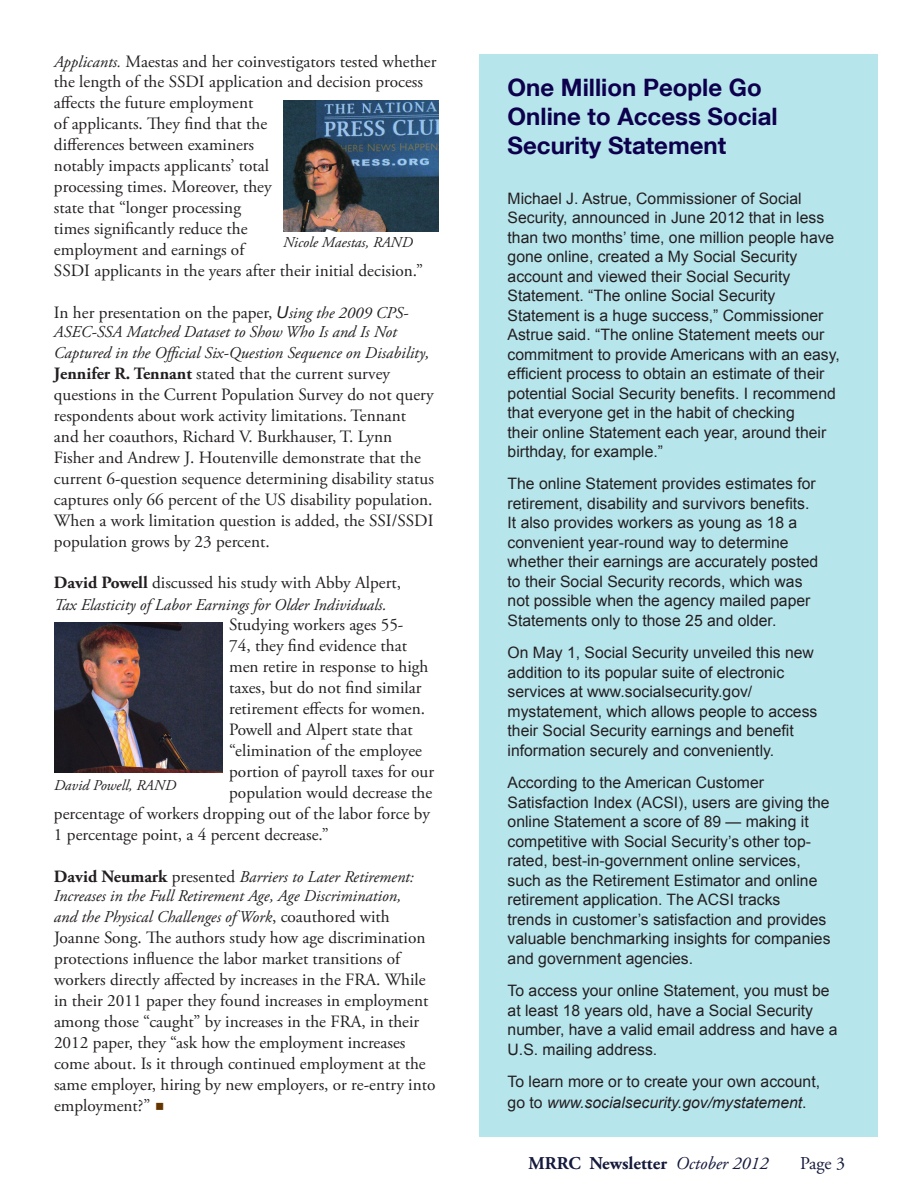
<style>
.page{position:relative;width:918px;height:1188px;background:#fff}
.page>*{position:absolute;margin:0;border:0;box-sizing:border-box;transform-origin:0 0}
.t1{font:700 24px/28.8px "Helvetica Neue LT Com";color:#0d004c}
.t2{font:700 18px "Adobe Garamond Pro";color:#15193c}
.t3{font:18px "Adobe Garamond Pro";color:#15193c}
.Body_Text__Adobe_Gar{font:17.25px/21px "Adobe Garamond Pro";color:#231f20}
.Body_Text__Adobe_Gar-2{font:italic 16.5px/21px "Adobe Garamond Pro";color:#231f20}
.t4{font:15.75px/19.5px "Arial";color:#231f20}
.t5{font:italic 15px "Adobe Garamond Pro";color:#231f20}
.s1{font-style:italic;font-size:16.5px}
.s2{font-family:"Helvetica Neue LT Com";font-style:italic;font-size:16.5px}
.s3{font-size:17.25px}
.s4{font-weight:700}
.s5{font-weight:700;font-style:normal;font-size:17.25px}
.s6{font-style:normal;font-size:17.25px}
.s7{color:#653500}
.s8{font-style:italic}
.s9{font-weight:400;font-style:italic}
</style>
<div class="page">
<div style="left:479px;top:54px;width:399px;height:1083px;background:#b7e5ec"></div>
<img style="left:54px;top:622px;width:168px;height:151px">
<img style="left:283px;top:100px;width:156px;height:131px">
<p class="Body_Text__Adobe_Gar" style="left:54px;top:51px;width:384px"><span class="s1">Applicants.</span> Maestas and her coinvestigators tested whether the length of the SSDI application and decision process affects the future employment<br>of applicants. They find that the<br>differences between examiners<br>notably impacts applicants’ total<br>processing times. Moreover, they<br>state that “longer processing<br>times significantly reduce the<br>employment and earnings of<br>SSDI applicants in the years after their initial decision.”</p>
<p class="Body_Text__Adobe_Gar" style="left:54px;top:302px;width:356px">In her presentation on the paper, <span class="s2">U</span><span class="s1">sing the 2009 CPS-</span></p>
<p class="Body_Text__Adobe_Gar-2" style="left:54px;top:322px;width:377px">ASEC-SSA Matched Dataset to Show Who Is and Is Not<br>Captured in the Official Six-Question Sequence on Disability<span class="s3">,</span></p>
<p class="Body_Text__Adobe_Gar" style="left:54px;top:364px;width:381px"><span class="s4">Jennifer R. Tennant</span> stated that the current survey questions in the Current Population Survey do not query respondents about work activity limitations. Tennant and her coauthors, Richard V. Burkhauser, T. Lynn Fisher and Andrew J. Houtenville demonstrate that the current 6-question sequence determining disability status captures only 66 percent of the US disability population.<br>When a work limitation question is added, the SSI/SSDI population grows by 23 percent.</p>
<p class="Body_Text__Adobe_Gar" style="left:54px;top:573px;width:349px"><span class="s4">David Powell</span> discussed his study with Abby Alpert,</p>
<p class="Body_Text__Adobe_Gar-2" style="left:54px;top:594px;width:334px">Tax Elasticity of Labor Earnings for Older Individuals<span class="s3">.</span></p>
<p class="Body_Text__Adobe_Gar" style="left:229px;top:615px;width:176px">Studying workers ages 55-</p>
<p class="Body_Text__Adobe_Gar" style="left:229px;top:636px;width:179px">74, they find evidence that</p>
<p class="Body_Text__Adobe_Gar" style="left:229px;top:657px;width:201px">men retire in response to high</p>
<p class="Body_Text__Adobe_Gar" style="left:229px;top:678px;width:194px">taxes, but do not find similar</p>
<p class="Body_Text__Adobe_Gar" style="left:229px;top:699px;width:197px">retirement effects for women.</p>
<p class="Body_Text__Adobe_Gar" style="left:229px;top:720px;width:185px">Powell and Alpert state that</p>
<p class="Body_Text__Adobe_Gar" style="left:229px;top:741px;width:194px">“elimination of the employee</p>
<p class="Body_Text__Adobe_Gar" style="left:229px;top:762px;width:206px">portion of payroll taxes for our</p>
<p class="Body_Text__Adobe_Gar" style="left:229px;top:783px;width:204px">population would decrease the</p>
<p class="Body_Text__Adobe_Gar" style="left:54px;top:804px;width:377px">percentage of workers dropping out of the labor force by</p>
<p class="Body_Text__Adobe_Gar" style="left:54px;top:825px;width:276px">1 percentage point, a 4 percent decrease.”</p>
<p class="Body_Text__Adobe_Gar-2" style="left:54px;top:867px;width:362px;line-height:19.5px"><span class="s5">David Neumark</span> <span class="s6">presented</span> Barriers to Later Retirement:<br>Increases in the Full Retirement Age, Age Discrimination,</p>
<p class="Body_Text__Adobe_Gar-2" style="left:54px;top:907px;width:337px">and the Physical Challenges of Work<span class="s6">, coauthored with</span></p>
<p class="Body_Text__Adobe_Gar" style="left:54px;top:928px;width:383px">Joanne Song. The authors study how age discrimination protections influence the labor market transitions of workers directly affected by increases in the FRA. While in their 2011 paper they found increases in employment among those “caught” by increases in the FRA, in their 2012 paper, they “ask how the employment increases come about. Is it through continued employment at the same employer, hiring by new employers, or re-entry into employment?” <span class="s7">○</span></p>
<p class="t5" style="left:283px;top:234px;width:131px">Nicole Maestas, RAND</p>
<p class="t5" style="left:54px;top:776px;width:124px">David Powell, RAND</p>
<h2 class="t1" style="left:508px;top:73px;width:272px">One Million People Go<br>Online to Access Social<br>Security Statement</h2>
<p class="t4" style="left:508px;top:188px;width:334px">Michael J. Astrue, Commissioner of Social Security, announced in June 2012 that in less than two months’ time, one million people have gone online, created a My Social Security account and viewed their Social Security Statement. “The online Social Security Statement is a huge success,” Commissioner Astrue said. “The online Statement meets our commitment to provide Americans with an easy, efficient process to obtain an estimate of their potential Social Security benefits. I recommend that everyone get in the habit of checking<br>their online Statement each year, around their birthday, for example.”</p>
<p class="t4" style="left:508px;top:474px;width:312px">The online Statement provides estimates for retirement, disability and survivors benefits.<br>It also provides workers as young as 18 a convenient year-round way to determine whether their earnings are accurately posted to their Social Security records, which was not possible when the agency mailed paper Statements only to those 25 and older.</p>
<p class="t4" style="left:508px;top:643px;width:311px">On May 1, Social Security unveiled this new addition to its popular suite of electronic services at www.socialsecurity.gov/ mystatement, which allows people to access their Social Security earnings and benefit information securely and conveniently.</p>
<p class="t4" style="left:508px;top:773px;width:325px">According to the American Customer Satisfaction Index (ACSI), users are giving the online Statement a score of 89 — making it competitive with Social Security’s other top&shy;rated, best-in-government online services, such as the Retirement Estimator and online retirement application. The ACSI tracks<br>trends in customer’s satisfaction and provides valuable benchmarking insights for companies and government agencies.</p>
<p class="t4" style="left:508px;top:981px;width:332px">To access your online Statement, you must be at least 18 years old, have a Social Security number, have a valid email address and have a U.S. mailing address.</p>
<p class="t4" style="left:508px;top:1071px;width:314px;line-height:21px">To learn more or to create your own account, go to <span class="s8">www.socialsecurity.gov/mystatement</span>.</p>
<p class="t2" style="left:529px;top:1153px;width:241px">MRRC Newsletter <span class="s9">October 2012</span></p>
<p class="t3" style="left:800px;top:1153px;width:47px">Page 3</p>
</div>
